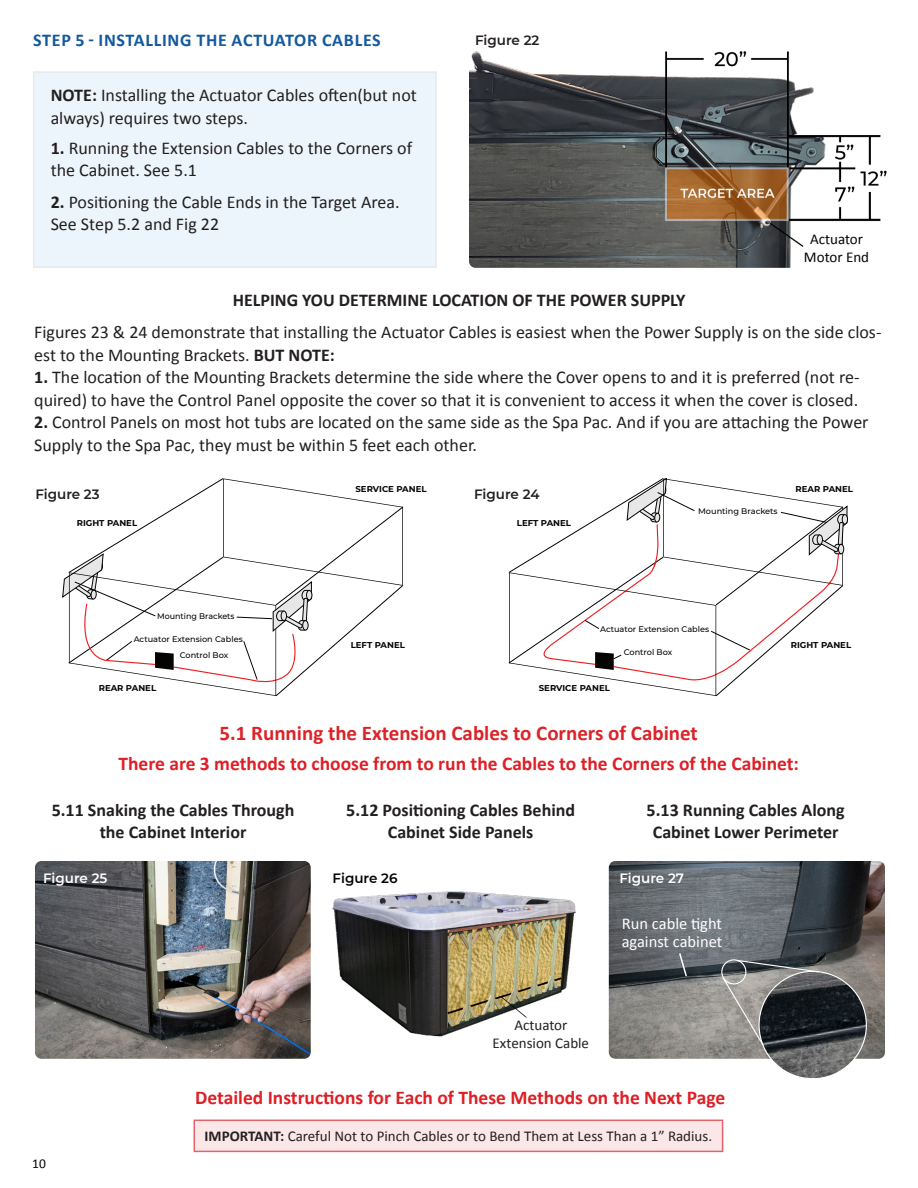
<style>
.page{position:relative;width:918px;height:1188px;background:#fff}
.page>*{position:absolute;margin:0;border:0;box-sizing:border-box;transform-origin:0 0}
.t1{font:700 21px "Calibri";color:#dc2327}
.t2{font:700 19.5px "Calibri";color:#de1f26}
.t3{font:18px/22.5px "Calibri";color:#231f20}
.t4{font:700 18px "Calibri";color:#231f20}
.t5{font:700 18px "Calibri";letter-spacing:.04em;color:#14599f}
.t6{font:16.5px "Calibri";color:#fff}
.t7{font:15px "Calibri";color:#231f20}
.t8{font:15px "Calibri";color:#040503}
.t9{font:600 13.5px "Montserrat";color:#231f20}
.t10{font:600 13.5px "Montserrat";color:#fff}
.t11{font:600 13.5px "Montserrat";color:#040503}
.t12{font:13.5px "Calibri";color:#040503}
.t13{font:700 8.55px "Montserrat";color:#060604}
.t14{font:500 8.1px/15.9px "Montserrat";color:#040503}
.s1{font-weight:700}
</style>
<div class="page">
<img style="left:469px;top:51px;width:418px;height:217px">
<div style="left:34px;top:72px;width:402px;height:195px;background:#ecf5fb"></div>
<svg style="left:63px;top:478px;width:340px;height:218px"></svg>
<img style="left:332px;top:891px;width:244px;height:146px">
<img style="left:35px;top:861px;width:276px;height:198px">
<img style="left:609px;top:861px;width:276px;height:198px">
<svg style="left:678px;top:952px;width:10px;height:26px"></svg>
<div style="left:842px;top:515px;width:6px;height:9px;border:1px solid #040503;border-radius:50%"></div>
<svg style="left:509px;top:478px;width:338px;height:218px"></svg>
<img style="left:759px;top:971px;width:107px;height:108px;border-radius:54px">
<div style="left:721px;top:959px;width:25px;height:25px;border:1px solid #fff;border-radius:50%"></div>
<svg style="left:722px;top:959px;width:98px;height:88px;background:#5f6162"></svg>
<div style="left:194px;top:1120px;width:529px;height:32px;background:#fce7e8"></div>
<p class="t5" style="left:33px;top:28px;width:349px">STEP 5 - INSTALLING THE ACTUATOR CABLES</p>
<p class="t9" style="left:475px;top:31px;width:66px">Figure 22</p>
<p class="t3" style="left:51px;top:84px;width:368px"><span class="s1">NOTE:</span> Installing the Actuator Cables often(but not always) requires two steps.</p>
<p class="t3" style="left:51px;top:136px;width:363px"><span class="s1">1.</span> Running the Extension Cables to the Corners of the Cabinet. See 5.1</p>
<p class="t3" style="left:51px;top:190px;width:350px"><span class="s1">2.</span> Positioning the Cable Ends in the Target Area.<br>See Step 5.2 and Fig 22</p>
<p class="t4" style="left:233px;top:287px;width:454px">HELPING YOU DETERMINE LOCATION OF THE POWER SUPPLY</p>
<p class="t8" style="left:810px;top:229px;width:54px">Actuator</p>
<p class="t8" style="left:804px;top:247px;width:67px">Motor End</p>
<p class="t3" style="left:34px;top:321px;width:849px">Figures 23 &amp; 24 demonstrate that installing the Actuator Cables is easiest when the Power Supply is on the side clos&shy;est to the Mounting Brackets. <span class="s1">BUT NOTE:</span></p>
<p class="t3" style="left:34px;top:366px;width:827px"><span class="s1">1.</span> The location of the Mounting Brackets determine the side where the Cover opens to and it is preferred (not re&shy;quired) to have the Control Panel opposite the cover so that it is convenient to access it when the cover is closed.</p>
<p class="t3" style="left:34px;top:411px;width:836px"><span class="s1">2.</span> Control Panels on most hot tubs are located on the same side as the Spa Pac. And if you are attaching the Power<br>Supply to the Spa Pac, they must be within 5 feet each other.</p>
<p class="t13" style="left:356px;top:483px;width:73px">SERVICE PANEL</p>
<p class="t9" style="left:35px;top:485px;width:66px">Figure 23</p>
<p class="t9" style="left:474px;top:485px;width:67px">Figure 24</p>
<p class="t13" style="left:77px;top:516px;width:62px">RIGHT PANEL</p>
<p class="t13" style="left:517px;top:516px;width:56px">LEFT PANEL</p>
<p class="t14" style="left:698px;top:503px;width:81px">Mounting Brackets</p>
<p class="t13" style="left:796px;top:483px;width:59px">REAR PANEL</p>
<p class="t14" style="left:157px;top:608px;width:79px">Mounting Brackets</p>
<p class="t14" style="left:180px;top:631px;width:64px;text-indent:-46px">Actuator Extension Cables<br>Control Box</p>
<p class="t13" style="left:99px;top:682px;width:59px">REAR PANEL</p>
<p class="t13" style="left:351px;top:638px;width:56px">LEFT PANEL</p>
<p class="t14" style="left:600px;top:621px;width:111px">Actuator Extension Cables</p>
<p class="t14" style="left:624px;top:644px;width:50px">Control Box</p>
<p class="t13" style="left:539px;top:682px;width:73px">SERVICE PANEL</p>
<p class="t1" style="left:220px;top:718px;width:480px">5.1 Running the Extension Cables to Corners of Cabinet</p>
<p class="t13" style="left:791px;top:638px;width:62px">RIGHT PANEL</p>
<p class="t2" style="left:119px;top:750px;width:682px">There are 3 methods to choose from to run the Cables to the Corners of the Cabinet:</p>
<p class="t4" style="left:52px;top:798px;width:244px">5.11 Snaking the Cables Through</p>
<p class="t4" style="left:100px;top:819px;width:148px">the Cabinet Interior</p>
<p class="t4" style="left:346px;top:798px;width:230px">5.12 Positioning Cables Behind</p>
<p class="t4" style="left:388px;top:819px;width:147px">Cabinet Side Panels</p>
<p class="t4" style="left:647px;top:798px;width:200px">5.13 Running Cables Along</p>
<p class="t4" style="left:653px;top:819px;width:187px">Cabinet Lower Perimeter</p>
<p class="t10" style="left:43px;top:869px;width:66px">Figure 25</p>
<p class="t11" style="left:333px;top:869px;width:66px">Figure 26</p>
<p class="t10" style="left:620px;top:869px;width:66px">Figure 27</p>
<p class="t6" style="left:622px;top:912px;width:102px">Run cable tight</p>
<p class="t6" style="left:622px;top:930px;width:102px">against cabinet</p>
<p class="t7" style="left:514px;top:1014px;width:54px">Actuator</p>
<p class="t7" style="left:493px;top:1032px;width:98px">Extension Cable</p>
<p class="t2" style="left:195px;top:1083px;width:531px">Detailed Instructions for Each of These Methods on the Next Page</p>
<p class="t12" style="left:32px;top:1154px;width:15px">10</p>
<p class="t7" style="left:205px;top:1125px;width:509px"><span class="s1">IMPORTANT:</span> Careful Not to Pinch Cables or to Bend Them at Less Than a 1” Radius.</p>
</div>
